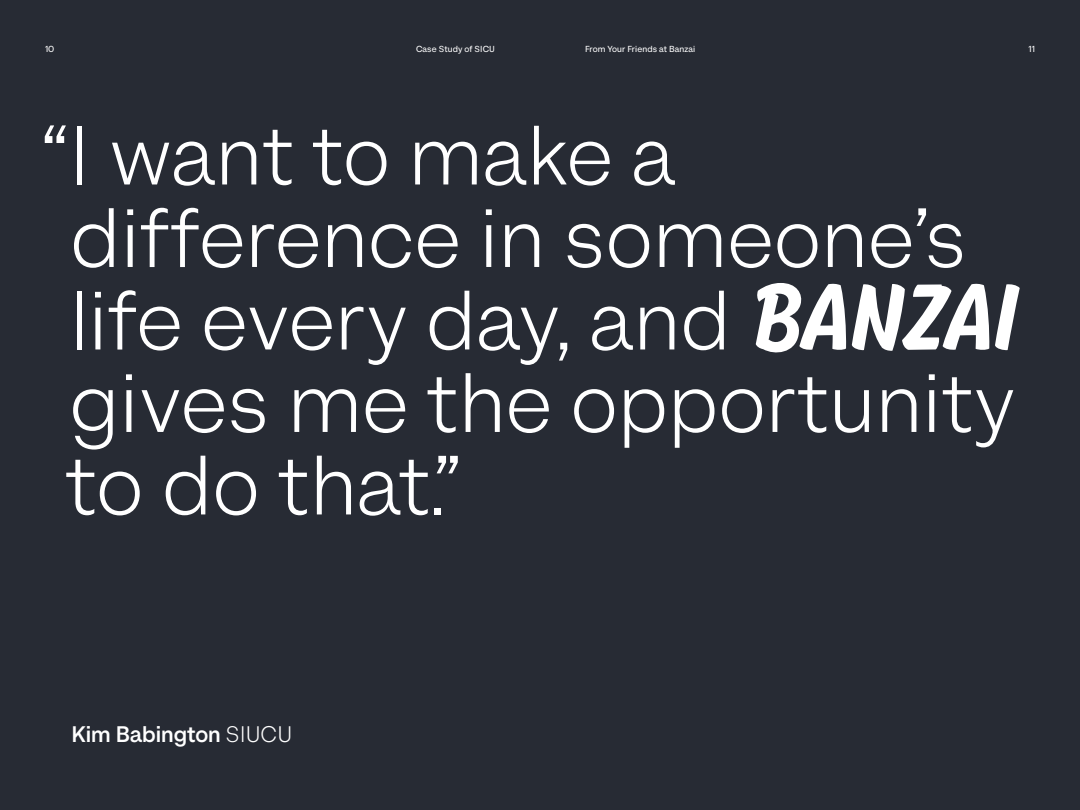
<style>
.page{position:relative;width:1080px;height:810px;background:#272b34}
.page>*{position:absolute;margin:0;border:0;box-sizing:border-box;transform-origin:0 0}
.t1{font:300 83.75px/82.5px "Cardinal Wide";color:#fff}
.t2{font:500 22.5px "Cardinal Wide";color:#fff}
.t3{font:8.75px "Cardinal Wide";letter-spacing:.01em;color:#fff}
.s1{font-family:"Kansas Casual";font-weight:600}
.s2{font-weight:300}
</style>
<div class="page">
<p class="t3" style="left:45px;top:43px;width:11px">10</p>
<p class="t3" style="left:416px;top:43px;width:80px">Case Study of SICU</p>
<p class="t3" style="left:585px;top:43px;width:112px">From Your Friends at Banzai</p>
<p class="t3" style="left:1028px;top:43px;width:8px">11</p>
<p class="t1" style="left:42px;top:114px;width:976px">“I want to make a difference in someone’s life every day, and <span class="s1">Banzai </span>gives me the opportunity to do that.”</p>
<p class="t2" style="left:72px;top:720px;width:222px">Kim Babington <span class="s2">SIUCU</span></p>
</div>
